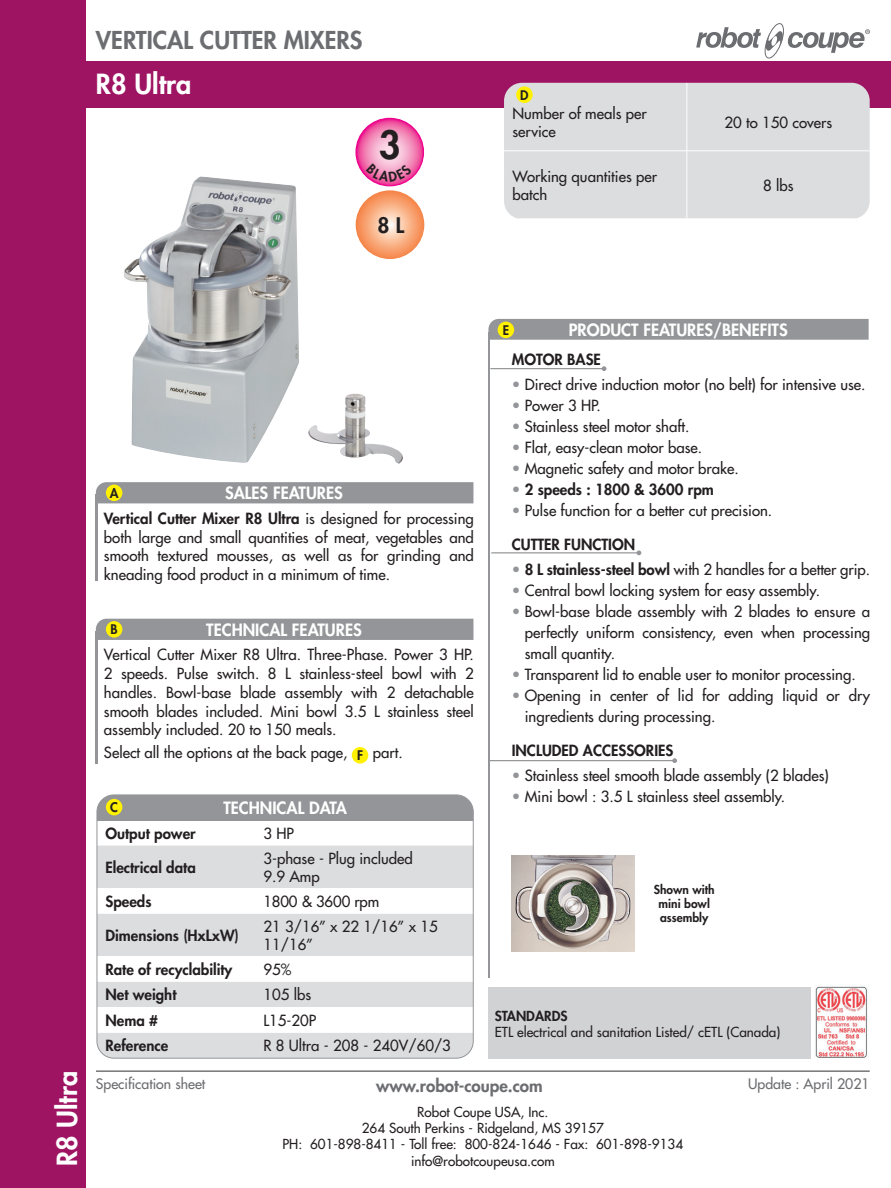
<style>
.page{position:relative;width:891px;height:1188px;background:#fff}
.page>*{position:absolute;margin:0;border:0;box-sizing:border-box;transform-origin:0 0}
.t1{font:800 37.95px "Futura";color:#231f20}
.t2{font:800 27px "Futura";color:#fff}
.t3{font:800 24px "Futura";color:#6c6d70}
.t4{font:800 20.85px "Futura";color:#231f20}
.t5{font:800 16.95px "Futura";color:#6c6d70}
.t6{font:800 16.5px "Futura";color:#fff}
.t7{font:15px/18.8px "Futura";color:#231f20}
.t8{font:800 15px "Futura";color:#231f20}
.t9{font:14.1px "Futura";color:#6c6d70}
.t10{font:13.5px/16.2px "Futura";color:#231f20;text-align:center}
.t11{font:800 13.5px "Futura";color:#231f20}
.t12{font:800 12.9px "Futura";color:#231f20}
.t13{font:800 12px/14.4px "Futura";color:#231f20;text-align:center}
.s1{font-weight:800}
.s2{color:#939598}
.s3{font-weight:400;color:#939598}
</style>
<div class="page">
<div style="left:0;top:0;width:85px;height:1188px;background:#9e1462"></div>
<div style="left:63px;top:61px;width:828px;height:46px;background:#9e1462"></div>
<svg style="left:696px;top:23px;width:174px;height:35px"></svg>
<div style="left:488px;top:319px;width:381px;height:21px;background:#939598"></div>
<div style="left:498px;top:322px;width:16px;height:16px;background:#fff101;border-radius:50%"></div>
<hr style="left:491px;top:552px;width:148px;height:1px;background:#939598">
<svg style="left:637px;top:550px;width:4px;height:5px"></svg>
<hr style="left:490px;top:760px;width:185px;height:1px;background:#939598">
<svg style="left:672px;top:758px;width:5px;height:5px"></svg>
<hr style="left:490px;top:368px;width:114px;height:1px;background:#939598">
<svg style="left:602px;top:366px;width:4px;height:5px"></svg>
<hr style="left:96px;top:494px;width:2px;height:87px;background:#939598">
<div style="left:96px;top:482px;width:377px;height:21px;background:#939598"></div>
<div style="left:106px;top:485px;width:16px;height:16px;background:#fff101;border-radius:50%"></div>
<hr style="left:96px;top:631px;width:2px;height:132px;background:#939598">
<div style="left:352px;top:747px;width:16px;height:17px;background:#fff101;border-radius:50%"></div>
<div style="left:96px;top:619px;width:377px;height:21px;background:#939598"></div>
<div style="left:106px;top:621px;width:16px;height:17px;background:#fff101;border-radius:50%"></div>
<div style="left:504px;top:83px;width:366px;height:136px;background:#dcdddf"></div>
<hr style="left:687px;top:83px;width:1px;height:68px;background:#fff">
<hr style="left:504px;top:151px;width:183px;height:1px;background:#fff">
<hr style="left:687px;top:151px;width:183px;height:1px;background:#fff">
<hr style="left:687px;top:151px;width:1px;height:68px;background:#fff">
<div style="left:516px;top:86px;width:17px;height:17px;background:#fff101;border-radius:50%"></div>
<svg style="left:356px;top:118px;width:67px;height:68px;background:#f285ba"></svg>
<div style="left:355px;top:118px;width:69px;height:68px;border:1px solid #ed028c;border-radius:50%"></div>
<svg style="left:356px;top:190px;width:68px;height:69px;background:#f8ab7e"></svg>
<img style="left:124px;top:176px;width:175px;height:287px">
<img style="left:308px;top:394px;width:95px;height:70px">
<img style="left:512px;top:855px;width:122px;height:96px">
<hr style="left:488px;top:332px;width:2px;height:646px;background:#939598">
<hr style="left:96px;top:1070px;width:774px;height:2px;background:#6c6d70">
<div style="left:488px;top:987px;width:323px;height:72px;background:#d1d2d4"></div>
<img style="left:815px;top:986px;width:52px;height:72px">
<div style="left:97px;top:795px;width:376px;height:25px;background:#939598"></div>
<div style="left:97px;top:846px;width:375px;height:211px;background:#dcdddf"></div>
<svg style="left:99px;top:888px;width:373px;height:145px"></svg>
<div style="left:97px;top:795px;width:377px;height:264px;border:1px solid #939598;border-radius:17px"></div>
<div style="left:106px;top:799px;width:16px;height:16px;background:#fff101;border-radius:50%"></div>
<svg style="left:366px;top:164px;width:46px;height:18px"></svg>
<h3 class="t3" style="left:96px;top:24px;width:268px">VERTICAL CUTTER MIXERS</h3>
<h2 class="t2" style="left:96px;top:66px;width:97px">R8 Ultra</h2>
<h1 class="t1" style="left:379px;top:119px;width:23px">3</h1>
<h3 class="t4" style="left:378px;top:211px;width:28px">8 L</h3>
<p class="t12" style="left:520px;top:86px;width:10px">D</p>
<p class="t7" style="left:513px;top:105px;width:136px;line-height:18px">Number of meals per service</p>
<p class="t7" style="left:724px;top:113px;width:109px">20 to 150 covers</p>
<p class="t7" style="left:513px;top:167px;width:146px;line-height:18px">Working quantities per batch</p>
<p class="t7" style="left:763px;top:176px;width:32px">8 lbs</p>
<h2 class="t2" style="left:49px;top:1166px;width:97px;rotate:-90deg">R8 Ultra</h2>
<p class="t12" style="left:110px;top:484px;width:10px">A</p>
<p class="t6" style="left:225px;top:482px;width:119px">SALES FEATURES</p>
<p class="t7" style="left:104px;top:509px;width:371px;text-align:justify"><span class="s1">Vertical Cutter Mixer R8 Ultra</span> is designed for processing both large and small quantities of meat, vegetables and smooth textured mousses, as well as for grinding and kneading food product in a minimum of time.</p>
<p class="t12" style="left:111px;top:621px;width:9px">B</p>
<p class="t6" style="left:206px;top:619px;width:157px">TECHNICAL FEATURES</p>
<p class="t7" style="left:104px;top:645px;width:371px;text-align:justify">Vertical Cutter Mixer R8 Ultra. Three-Phase. Power 3 HP.<br>2 speeds. Pulse switch. 8 L stainless-steel bowl with 2 handles. Bowl-base blade assembly with 2 detachable smooth blades included. Mini bowl 3.5 L stainless steel assembly included. 20 to 150 meals.</p>
<p class="t7" style="left:104px;top:743px;width:300px">Select all the options at the back page, <sub>F</sub> part.</p>
<p class="t12" style="left:110px;top:799px;width:9px">C</p>
<p class="t6" style="left:223px;top:797px;width:125px">TECHNICAL DATA</p>
<p class="t12" style="left:503px;top:321px;width:8px">E</p>
<p class="t6" style="left:569px;top:319px;width:220px">PRODUCT FEATURES/BENEFITS</p>
<p class="t8" style="left:512px;top:349px;width:91px">MOTOR BASE</p>
<p class="t7" style="left:512px;top:375px;width:355px"><span class="s2">•</span> Direct drive induction motor (no belt) for intensive use.</p>
<p class="t7" style="left:512px;top:396px;width:91px"><span class="s2">•</span> Power 3 HP.</p>
<p class="t7" style="left:512px;top:417px;width:179px"><span class="s2">•</span> Stainless steel motor shaft.</p>
<p class="t7" style="left:512px;top:438px;width:192px"><span class="s2">•</span> Flat, easy-clean motor base.</p>
<p class="t7" style="left:512px;top:459px;width:228px"><span class="s2">•</span> Magnetic safety and motor brake.</p>
<p class="t8" style="left:512px;top:479px;width:204px"><span class="s3">•</span> 2 speeds : 1800 &amp; 3600 rpm</p>
<p class="t7" style="left:512px;top:501px;width:262px"><span class="s2">•</span> Pulse function for a better cut precision.</p>
<p class="t8" style="left:512px;top:534px;width:125px">CUTTER FUNCTION</p>
<p class="t7" style="left:512px;top:560px;width:360px"><span class="s2">•</span> <span class="s1">8 L stainless-steel bowl</span> with 2 handles for a better grip.</p>
<p class="t7" style="left:512px;top:581px;width:310px"><span class="s2">•</span> Central bowl locking system for easy assembly.</p>
<p class="t7" style="left:525px;top:601px;width:347px;line-height:21px;text-align:justify;text-indent:-13px"><span class="s2">•</span> Bowl-base blade assembly with 2 blades to ensure a perfectly uniform consistency, even when processing small quantity.</p>
<p class="t7" style="left:512px;top:665px;width:346px"><span class="s2">•</span> Transparent lid to enable user to monitor processing.</p>
<p class="t7" style="left:525px;top:685px;width:347px;line-height:21px;text-indent:-13px"><span class="s2">•</span> Opening in center of lid for adding liquid or dry ingredients during processing.</p>
<p class="t8" style="left:512px;top:740px;width:163px">INCLUDED ACCESSORIES</p>
<p class="t7" style="left:512px;top:766px;width:319px"><span class="s2">•</span> Stainless steel smooth blade assembly (2 blades)</p>
<p class="t7" style="left:512px;top:787px;width:275px"><span class="s2">•</span> Mini bowl : 3.5 L stainless steel assembly.</p>
<p class="t8" style="left:105px;top:823px;width:92px">Output power</p>
<p class="t7" style="left:263px;top:824px;width:32px">3 HP</p>
<p class="t8" style="left:105px;top:857px;width:92px">Electrical data</p>
<p class="t7" style="left:263px;top:849px;width:151px;line-height:18px">3-phase - Plug included<br>9.9 Amp</p>
<p class="t8" style="left:105px;top:891px;width:48px">Speeds</p>
<p class="t7" style="left:263px;top:892px;width:117px">1800 &amp; 3600 rpm</p>
<p class="t8" style="left:105px;top:925px;width:135px">Dimensions (HxLxW)</p>
<p class="t7" style="left:263px;top:917px;width:176px;line-height:18px">21 3/16” x 22 1/16” x 15<br>11/16”</p>
<p class="t8" style="left:105px;top:959px;width:128px">Rate of recyclability</p>
<p class="t7" style="left:263px;top:960px;width:29px">95%</p>
<p class="t8" style="left:105px;top:985px;width:73px">Net weight</p>
<p class="t7" style="left:263px;top:985px;width:49px">105 lbs</p>
<p class="t8" style="left:105px;top:1010px;width:54px">Nema #</p>
<p class="t7" style="left:263px;top:1011px;width:54px">L15-20P</p>
<p class="t8" style="left:105px;top:1036px;width:64px">Reference</p>
<p class="t7" style="left:263px;top:1036px;width:189px">R 8 Ultra - 208 - 240V/60/3</p>
<p class="t13" style="left:654px;top:882px;width:62px">Shown with mini bowl assembly</p>
<p class="t11" style="left:495px;top:1007px;width:74px">STANDARDS</p>
<p class="t10" style="left:495px;top:1024px;width:287px">ETL electrical and sanitation Listed/ cETL (Canada)</p>
<p class="t5" style="left:376px;top:1074px;width:168px">www.robot-coupe.com</p>
<p class="t10" style="left:283px;top:1104px;width:402px">Robot Coupe USA, Inc.<br>264 South Perkins - Ridgeland, MS 39157<br>PH: 601-898-8411 - Toll free: 800-824-1646 - Fax: 601-898-9134 info@robotcoupeusa.com</p>
<p class="t9" style="left:96px;top:1075px;width:111px">Specification sheet</p>
<p class="t9" style="left:748px;top:1075px;width:123px">Update : April 2021</p>
</div>
